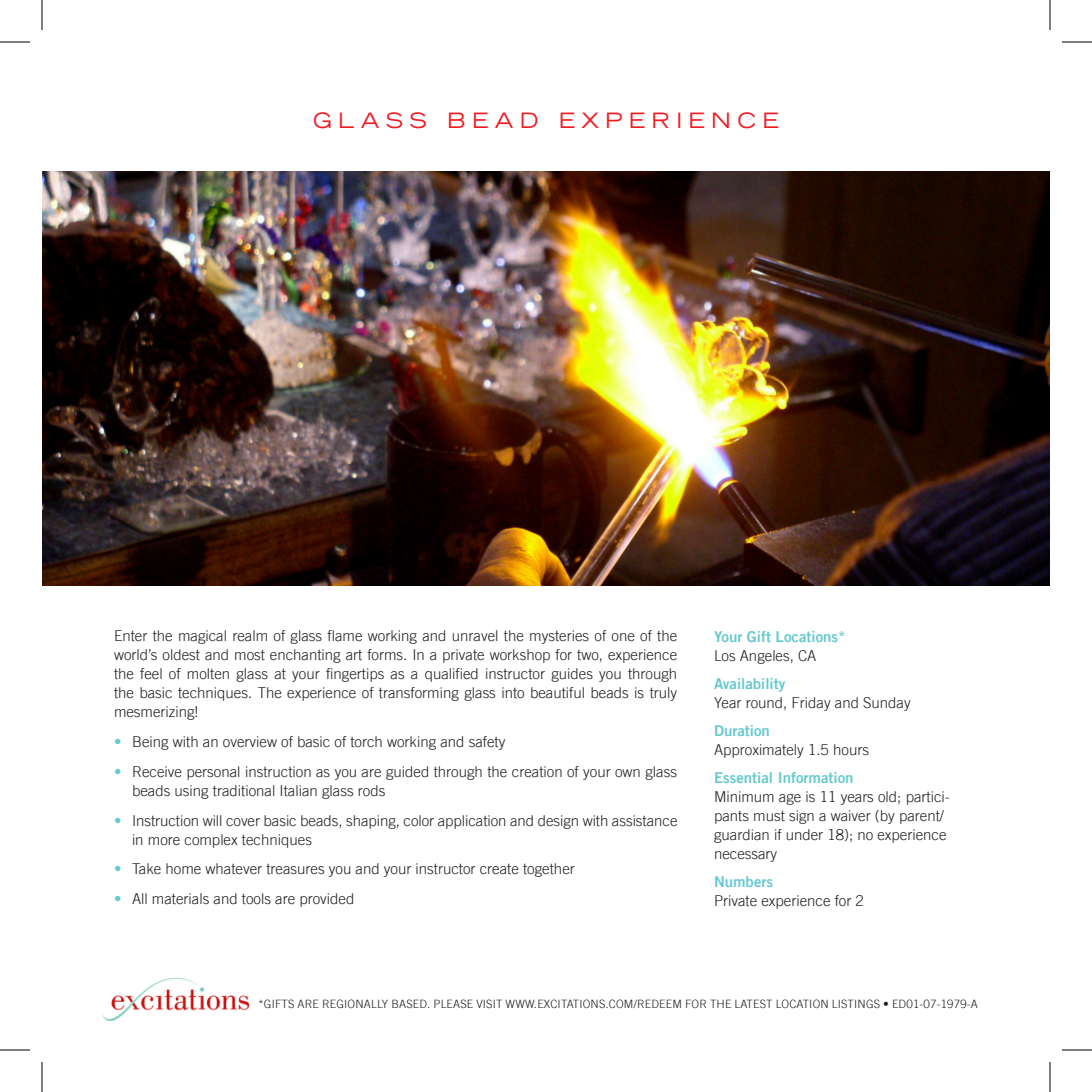
<style>
.page{position:relative;width:1092px;height:1092px;background:#fff}
.page>*{position:absolute;margin:0;border:0;box-sizing:border-box;transform-origin:0 0}
.Head{font:expanded 21px "Trade Gothic LT";letter-spacing:.3em;color:#ee1d23}
.t1{font:300 15px/19px "Trade Gothic LT";color:#231f20}
.t2{font:15px/19px "Trade Gothic LT Bold Two";color:#67c9cf}
.t3{font:300 15px/29.8px "Trade Gothic LT";color:#67c9cf}
.t4{font:300 11.6px "Trade Gothic LT";letter-spacing:.015em;color:#231f20}
.s1{font-family:"Trade Gothic LT";font-weight:300;color:#231f20}
.s2{font-family:"Trade Gothic LT Bold Two";font-weight:400;color:#67c9cf}
</style>
<div class="page">
<img style="left:102px;top:978px;width:147px;height:42px">
<img style="left:42px;top:171px;width:1008px;height:414px">
<hr style="left:0;top:42px;width:30px;height:1px;background:#000">
<hr style="left:1062px;top:42px;width:30px;height:1px;background:#000">
<hr style="left:0;top:1050px;width:30px;height:1px;background:#000">
<hr style="left:1062px;top:1050px;width:30px;height:1px;background:#000">
<hr style="left:42px;top:0;width:1px;height:30px;background:#000">
<hr style="left:42px;top:1062px;width:1px;height:30px;background:#000">
<hr style="left:1050px;top:0;width:1px;height:30px;background:#000">
<hr style="left:1050px;top:1062px;width:1px;height:30px;background:#000">
<p class="Head" style="left:313px;top:106px;width:467px">GLASS BEAD E XPERIENCE</p>
<p class="t1" style="left:114px;top:626px;width:565px;text-align:justify">Enter the magical realm of glass flame working and unravel the mysteries of one of the world’s oldest and most enchanting art forms. In a private workshop for two, experience the feel of molten glass at your fingertips as a qualified instructor guides you through the basic techniques. The experience of transforming glass into beautiful beads is truly mesmerizing!</p>
<p class="t1" style="left:132px;top:732px;width:375px">Being with an overview of basic of torch working and safety</p>
<p class="t1" style="left:132px;top:762px;width:547px">Receive personal instruction as you are guided through the creation of your own glass beads using traditional Italian glass rods</p>
<p class="t1" style="left:132px;top:810px;width:547px">Instruction will cover basic beads, shaping, color application and design with assistance in more complex techniques</p>
<p class="t1" style="left:132px;top:859px;width:444px">Take home whatever treasures you and your instructor create together</p>
<p class="t1" style="left:132px;top:889px;width:224px">All materials and tools are provided</p>
<p class="t3" style="left:114px;top:726px;width:9px">• •</p>
<p class="t3" style="left:114px;top:805px;width:9px">•</p>
<p class="t3" style="left:114px;top:854px;width:9px">• •</p>
<p class="t2" style="left:714px;top:626px;width:133px">Your Gift Locations*<br><span class="s1">Los Angeles, CA</span></p>
<p class="t1" style="left:714px;top:673px;width:198px"><span class="s2">Availability<br></span>Year round, Friday and Sunday</p>
<p class="t1" style="left:714px;top:720px;width:157px"><span class="s2">Duration<br></span>Approximately 1.5 hours</p>
<p class="t1" style="left:714px;top:767px;width:237px"><span class="s2">Essential Information<br></span>Minimum age is 11 years old; partici&shy;pants must sign a waiver (by parent/ guardian if under 18); no experience necessary</p>
<p class="t1" style="left:714px;top:871px;width:151px"><span class="s2">Numbers<br></span>Private experience for 2</p>
<p class="t4" style="left:258px;top:997px;width:21px">*Gifts</p>
<p class="t4" style="left:298px;top:997px;width:8px">are</p>
<p class="t4" style="left:322px;top:997px;width:7px">regi</p>
<p class="t4" style="left:348px;top:997px;width:24px">onally</p>
<p class="t4" style="left:391px;top:997px;width:8px">base</p>
<p class="t4" style="left:419px;top:997px;width:29px">d. Please</p>
<p class="t4" style="left:476px;top:997px;width:13px">visit</p>
<p class="t4" style="left:506px;top:997px;width:51px">www.excitati</p>
<p class="t4" style="left:583px;top:997px;width:159px">ons.com/REDEEM for the latest</p>
<p class="t4" style="left:776px;top:997px;width:21px">locati</p>
<p class="t4" style="left:813px;top:997px;width:25px">on listi</p>
<p class="t4" style="left:858px;top:997px;width:122px">ngs • ED01-07-1979-A</p>
</div>
